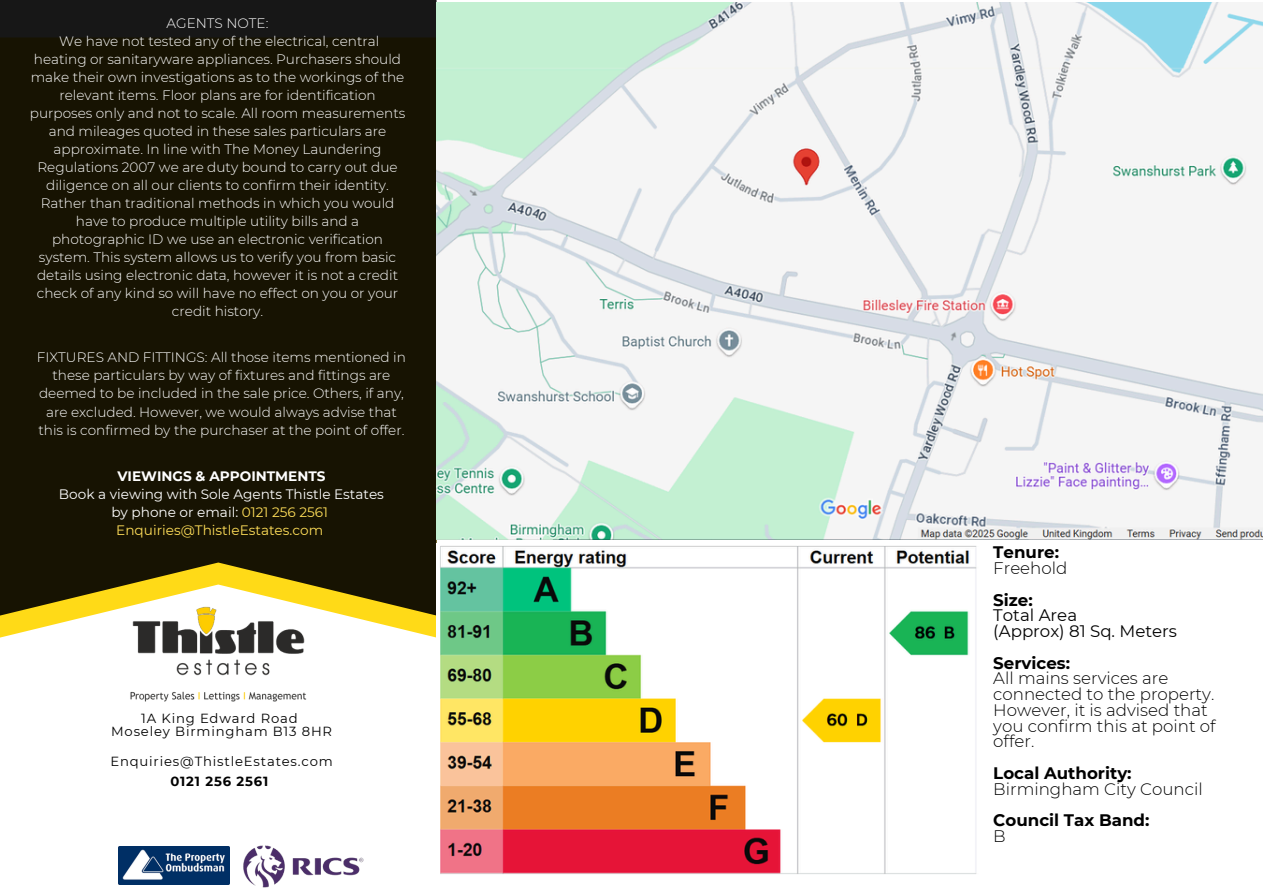
<style>
.page{position:relative;width:1263px;height:894px;background:#fff}
.page>*{position:absolute;margin:0;border:0;box-sizing:border-box;transform-origin:0 0}
.t1{font:300 16.65px/15.8px "Montserrat";color:#000}
.t2{font:700 16.65px/15.8px "Montserrat";color:#000}
.t3{font:16.65px/15.8px "Montserrat";color:#000}
.t4{font:300 13.65px/18px "Montserrat";color:#fff;text-align:center}
.t5{font:13.65px/18px "Montserrat";color:#fff;text-align:center}
.t6{font:13.65px "Montserrat";color:#ffde59}
.t7{font:700 13.65px "Montserrat";color:#fff}
.t8{font:13.2px "Montserrat";letter-spacing:.065em;color:#000}
.t9{font:700 13.2px "Montserrat";letter-spacing:.065em;color:#000}
.s1{color:#ffde59}
.s2{font-weight:700}
.s3{font-weight:300}
</style>
<div class="page">
<img style="left:119px;top:846px;width:110px;height:38px">
<img style="left:243px;top:845px;width:121px;height:43px">
<svg style="left:0;top:0;width:437px;height:615px;background:#1e1905"></svg>
<img style="left:97px;top:601px;width:249px;height:101px">
<img style="left:437px;top:2px;width:826px;height:537px">
<img style="left:440px;top:546px;width:537px;height:328px">
<p class="t4" style="left:167px;top:14px;width:103px">AGENTS NOTE:</p>
<p class="t4" style="left:30px;top:32px;width:377px">We have not tested any of the electrical, central heating or sanitaryware appliances. Purchasers should make their own investigations as to the workings of the relevant items. Floor plans are for identification purposes only and not to scale. All room measurements and mileages quoted in these sales particulars are approximate. In line with The Money Laundering Regulations 2007 we are duty bound to carry out due diligence on all our clients to confirm their identity.<br>Rather than traditional methods in which you would have to produce multiple utility bills and a photographic ID we use an electronic verification system. This system allows us to verify you from basic details using electronic data, however it is not a credit check of any kind so will have no effect on you or your credit history.</p>
<p class="t4" style="left:37px;top:348px;width:371px">FIXTURES AND FITTINGS: All those items mentioned in these particulars by way of fixtures and fittings are deemed to be included in the sale price. Others, if any, are excluded. However, we would always advise that this is confirmed by the purchaser at the point of offer.</p>
<p class="t7" style="left:117px;top:467px;width:210px">VIEWINGS &amp; APPOINTMENTS</p>
<p class="t5" style="left:59px;top:484px;width:326px">Book a viewing with Sole Agents Thistle Estates by phone or email: <span class="s1">0121 256 2561</span></p>
<p class="t6" style="left:116px;top:521px;width:208px">Enquiries@ThistleEstates.com</p>
<p class="t8" style="left:141px;top:710px;width:158px">1A King Edward Road</p>
<p class="t8" style="left:111px;top:723px;width:222px">Moseley Birmingham B13 8HR</p>
<p class="t8" style="left:110px;top:752px;width:224px">Enquiries@ThistleEstates.com</p>
<p class="t9" style="left:170px;top:772px;width:99px">0121 256 2561</p>
<p class="t1" style="left:993px;top:544px;width:76px"><span class="s2">Tenure:<br></span>Freehold</p>
<p class="t2" style="left:993px;top:591px;width:41px">Size:</p>
<p class="t3" style="left:993px;top:607px;width:185px">Total Area<br>(Approx) 81 Sq. Meters</p>
<p class="t2" style="left:993px;top:654px;width:78px">Services:</p>
<p class="t1" style="left:993px;top:670px;width:224px">All mains services are connected to the property.<br>However, it is advised that you confirm this at point of offer.</p>
<p class="t1" style="left:993px;top:764px;width:211px"><span class="s2">Local Authority:<br></span>Birmingham City Council</p>
<p class="t2" style="left:993px;top:812px;width:158px">Council Tax Band:<br><span class="s3">B</span></p>
</div>
